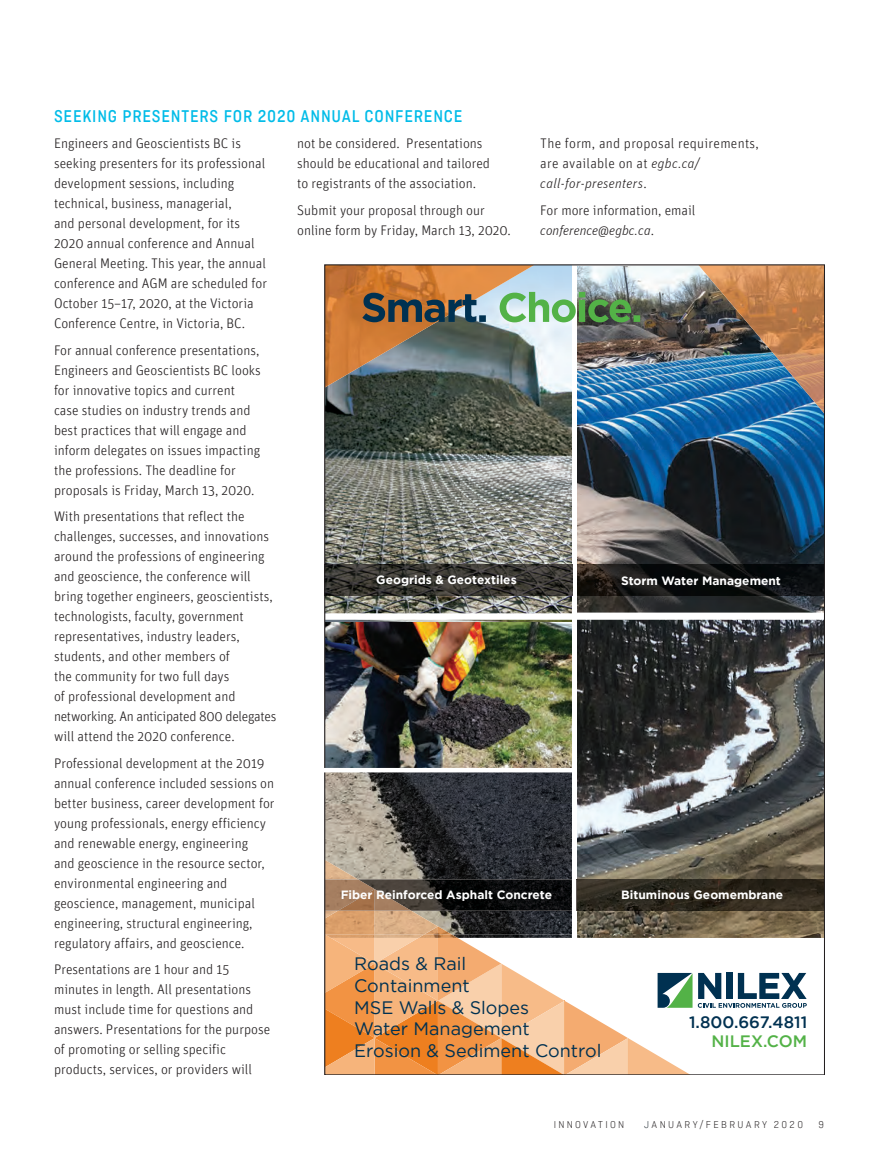
<style>
.page{position:relative;width:878px;height:1161px;background:#fff}
.page>*{position:absolute;margin:0;border:0;box-sizing:border-box;transform-origin:0 0}
.t1{font:18px/21.6px "Gotham";color:#003151}
.t2{font:500 18px "Ciutadella";letter-spacing:.05em;color:#02bce8;scale:.92 1}
.t3{font:500 16.5px "Gotham";color:#003151}
.t4{font:500 16.5px "Gotham";color:#53b247}
.t5{font:300 13.8px/20px "Unit OT";color:#231f20}
.t6{font:300 13.8px/20px "Unit OT";letter-spacing:.02em;color:#231f20}
.t7{font:700 12px "Gotham";color:#fff}
.t8{font:300 10.5px "Ciutadella";letter-spacing:.225em;color:#231f20}
.s1{font-style:italic}
.s2{color:#2a333b}
</style>
<div class="page">
<img style="left:327px;top:267px;width:495px;height:346px">
<img style="left:327px;top:620px;width:245px;height:314px">
<img style="left:577px;top:620px;width:245px;height:318px">
<img style="left:327px;top:623px;width:245px;height:145px">
<img style="left:699px;top:267px;width:123px;height:147px">
<img style="left:327px;top:267px;width:207px;height:121px">
<div style="left:572px;top:265px;width:5px;height:676px;background:#fff"></div>
<svg style="left:499px;top:292px;width:141px;height:30px;background:#80ae83"></svg>
<svg style="left:362px;top:293px;width:124px;height:29px;background:#6d6253"></svg>
<img style="left:577px;top:565px;width:245px;height:31px">
<img style="left:327px;top:565px;width:245px;height:31px">
<img style="left:374px;top:880px;width:198px;height:31px">
<img style="left:577px;top:880px;width:245px;height:31px">
<hr style="left:576px;top:880px;width:1px;height:31px;background:#5e5654">
<img style="left:438px;top:926px;width:14px;height:8px">
<img style="left:327px;top:911px;width:47px;height:23px">
<img style="left:374px;top:911px;width:64px;height:23px">
<img style="left:374px;top:889px;width:37px;height:22px">
<img style="left:423px;top:926px;width:15px;height:8px">
<img style="left:327px;top:860px;width:31px;height:59px">
<img style="left:327px;top:880px;width:47px;height:31px">
<svg style="left:327px;top:910px;width:12px;height:9px"></svg>
<svg style="left:325px;top:934px;width:481px;height:141px"></svg>
<hr style="left:325px;top:768px;width:252px;height:4px;background:#fff">
<h1 class="t2" style="left:54px;top:106px;width:445px">SEEKING PRESENTERS FOR 2020 ANNUAL CONFERENCE</h1>
<p class="t5" style="left:54px;top:134px;width:214px">Engineers and Geoscientists BC is seeking presenters for its professional development sessions, including technical, business, managerial,<br>and personal development, for its 2020 annual conference and Annual General Meeting. This year, the annual conference and AGM are scheduled for October 15–17, 2020, at the Victoria Conference Centre, in Victoria, BC.</p>
<p class="t5" style="left:54px;top:340px;width:208px">For annual conference presentations, Engineers and Geoscientists BC looks for innovative topics and current case studies on industry trends and best practices that will engage and inform delegates on issues impacting the professions. The deadline for proposals is Friday, March 13, 2020.</p>
<p class="t5" style="left:54px;top:507px;width:224px">With presentations that reflect the challenges, successes, and innovations around the professions of engineering and geoscience, the conference will bring together engineers, geoscientists, technologists, faculty, government representatives, industry leaders, students, and other members of<br>the community for two full days<br>of professional development and networking. An anticipated 800 delegates will attend the 2020 conference.</p>
<p class="t5" style="left:54px;top:753px;width:222px">Professional development at the 2019 annual conference included sessions on better business, career development for young professionals, energy efficiency and renewable energy, engineering<br>and geoscience in the resource sector, environmental engineering and geoscience, management, municipal engineering, structural engineering, regulatory affairs, and geoscience.</p>
<p class="t5" style="left:54px;top:960px;width:218px">Presentations are 1 hour and 15 minutes in length. All presentations must include time for questions and answers. Presentations for the purpose of promoting or selling specific products, services, or providers will</p>
<p class="t6" style="left:540px;top:134px;width:220px">The form, and proposal requirements, are available on at <span class="s1">egbc.ca/ call-for-presenters</span>.</p>
<p class="t5" style="left:540px;top:200px;width:156px">For more information, email <span class="s1">conference@egbc.ca</span>.</p>
<p class="t5" style="left:297px;top:134px;width:194px">not be considered. Presentations should be educational and tailored to registrants of the association.</p>
<p class="t5" style="left:297px;top:200px;width:215px">Submit your proposal through our online form by Friday, March 13, 2020.</p>
<p class="t7" style="left:376px;top:572px;width:142px">Geogrids &amp; Geotextiles</p>
<p class="t7" style="left:621px;top:573px;width:161px">Storm Water Management</p>
<p class="t7" style="left:341px;top:886px;width:213px">Fiber Reinforced Asphalt Concrete</p>
<p class="t7" style="left:621px;top:886px;width:163px">Bituminous Geomembrane</p>
<h1 class="t1" style="left:354px;top:953px;width:249px">Roads &amp; Rail<br>Containment<br>MSE Walls &amp; Slopes<br>Water Management<br>Erosion &amp; Sediment Control</h1>
<p class="t3" style="left:689px;top:1011px;width:120px">1.800.667.4811</p>
<p class="t4" style="left:711px;top:1030px;width:97px">NILEX.COM</p>
<p class="t8" style="left:553px;top:1119px;width:72px">INNOVATION</p>
<p class="t8" style="left:644px;top:1119px;width:160px"><span class="s2">J</span>ANUARY/FEBRUARY 2020</p>
<p class="t8" style="left:818px;top:1119px;width:7px">9</p>
</div>
